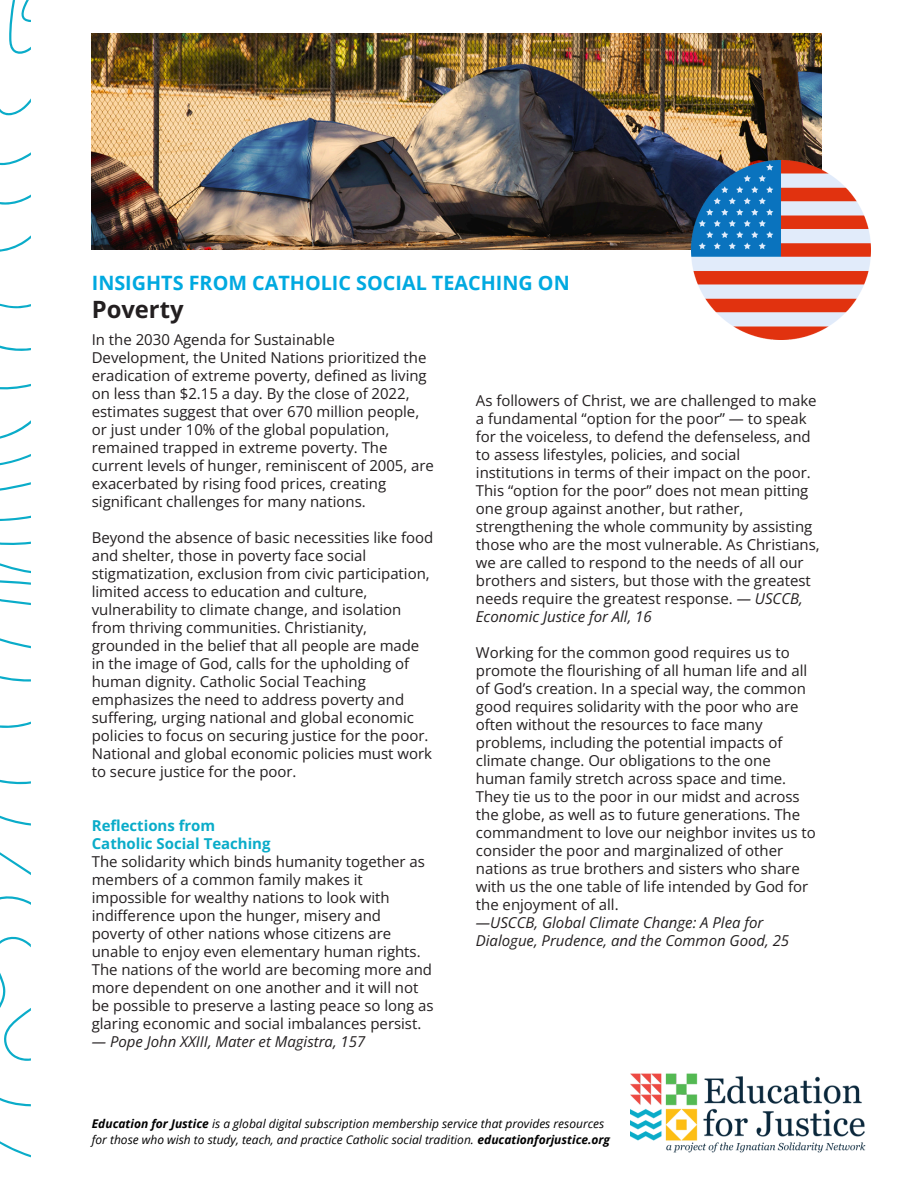
<style>
.page{position:relative;width:918px;height:1188px;background:#fff}
.page>*{position:absolute;margin:0;border:0;box-sizing:border-box;transform-origin:0 0}
.t1{font:700 23.85px "Open Sans";color:#231f20}
.t2{font:700 19.8px "Open Sans";color:#00a9e0}
.t3{font:15px/18px "Open Sans";color:#231f20}
.t4{font:italic 15px "Open Sans";color:#231f20}
.t5{font:italic 12px/16px "Open Sans";color:#000}
.s1{font-weight:700;color:#0aacc9}
.s2{font-style:italic}
.s3{font-weight:700}
</style>
<div class="page">
<img style="left:92px;top:34px;width:730px;height:216px">
<svg style="left:0;top:0;width:31px;height:1158px"></svg>
<img style="left:631px;top:1073px;width:235px;height:80px">
<img style="left:691px;top:161px;width:179px;height:178px">
<p class="t2" style="left:92px;top:269px;width:479px">INSIGHTS FROM CATHOLIC SOCIAL TEACHING ON</p>
<h3 class="t1" style="left:92px;top:293px;width:93px">Poverty</h3>
<h2 class="t3" style="left:92px;top:330px;width:344px">In the 2030 Agenda for Sustainable Development, the United Nations prioritized the eradication of extreme poverty, defined as living on less than $2.15 a day. By the close of 2022, estimates suggest that over 670 million people, or just under 10% of the global population, remained trapped in extreme poverty. The current levels of hunger, reminiscent of 2005, are exacerbated by rising food prices, creating significant challenges for many nations.</h2>
<h1 class="t3" style="left:92px;top:528px;width:343px">Beyond the absence of basic necessities like food and shelter, those in poverty face social stigmatization, exclusion from civic participation, limited access to education and culture, vulnerability to climate change, and isolation from thriving communities. Christianity, grounded in the belief that all people are made in the image of God, calls for the upholding of human dignity. Catholic Social Teaching emphasizes the need to address poverty and suffering, urging national and global economic policies to focus on securing justice for the poor.<br>National and global economic policies must work to secure justice for the poor.</h1>
<h3 class="t3" style="left:92px;top:816px;width:343px"><span class="s1">Reflections from<br>Catholic Social Teaching<br></span>The solidarity which binds humanity together as members of a common family makes it impossible for wealthy nations to look with indifference upon the hunger, misery and poverty of other nations whose citizens are unable to enjoy even elementary human rights.<br>The nations of the world are becoming more and more dependent on one another and it will not be possible to preserve a lasting peace so long as glaring economic and social imbalances persist.</h3>
<h3 class="t4" style="left:92px;top:1031px;width:275px">— Pope John XXIII, Mater et Magistra, 157</h3>
<h3 class="t3" style="left:476px;top:391px;width:345px">As followers of Christ, we are challenged to make a fundamental “option for the poor” — to speak for the voiceless, to defend the defenseless, and to assess lifestyles, policies, and social institutions in terms of their impact on the poor.<br>This “option for the poor” does not mean pitting one group against another, but rather, strengthening the whole community by assisting those who are the most vulnerable. As Christians, we are called to respond to the needs of all our brothers and sisters, but those with the greatest needs require the greatest response. <span class="s2">— USCCB, Economic Justice for All, 16</span></h3>
<h3 class="t3" style="left:476px;top:643px;width:341px">Working for the common good requires us to promote the flourishing of all human life and all of God’s creation. In a special way, the common good requires solidarity with the poor who are often without the resources to face many problems, including the potential impacts of climate change. Our obligations to the one human family stretch across space and time.<br>They tie us to the poor in our midst and across the globe, as well as to future generations. The commandment to love our neighbor invites us to consider the poor and marginalized of other nations as true brothers and sisters who share with us the one table of life intended by God for the enjoyment of all.<br><span class="s2">—USCCB, Global Climate Change: A Plea for Dialogue, Prudence, and the Common Good, 25</span></h3>
<h3 class="t5" style="left:92px;top:1115px;width:520px"><span class="s3">Education for Justice</span> is a global digital subscription membership service that provides resources for those who wish to study, teach, and practice Catholic social tradition. <span class="s3">educationforjustice.org</span></h3>
</div>
